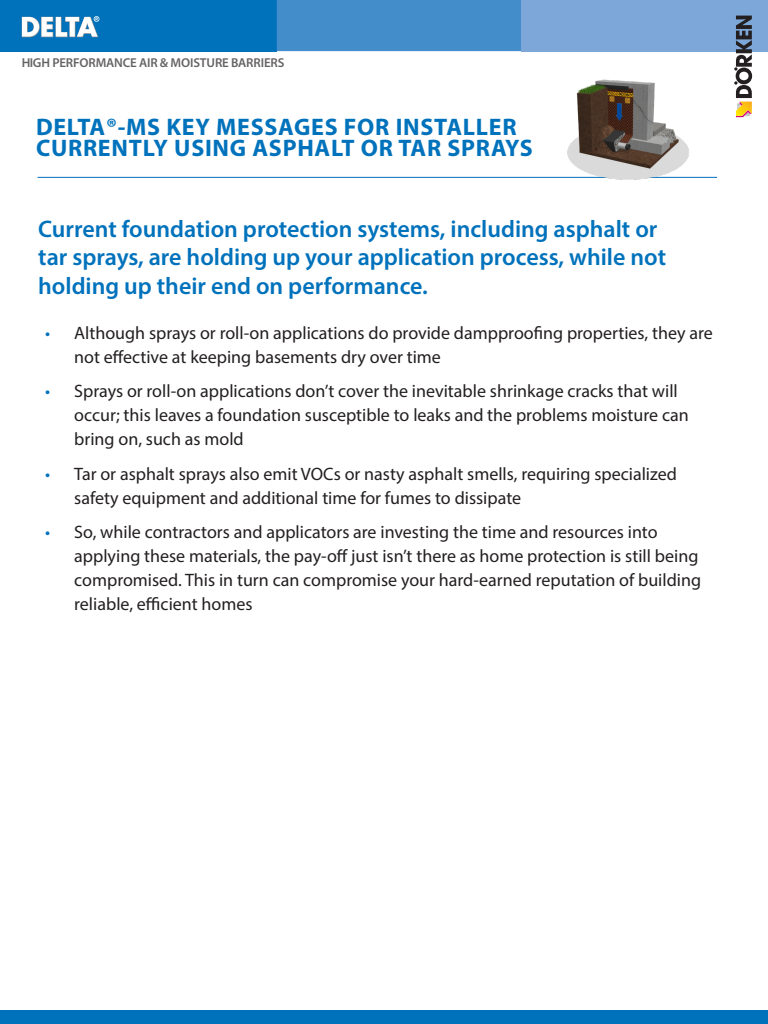
<style>
.page{position:relative;width:768px;height:1024px;background:#fff}
.page>*{position:absolute;margin:0;border:0;box-sizing:border-box;transform-origin:0 0}
.t1{font:600 24px/28.5px "Myriad Pro";color:#0072bc}
.t2{font:700 24px/21px "Myriad Pro";letter-spacing:.03em;color:#0072bc}
.t3{font:18px/24px "Myriad Pro";color:#231f20}
.t4{font:600 12.9px "Myriad Pro";letter-spacing:-.01em;color:#231f20}
.s1{color:#0072bc}
</style>
<div class="page">
<div style="left:0;top:0;width:277px;height:51px;background:#0072bc"></div>
<div style="left:277px;top:0;width:245px;height:51px;background:#448dcb"></div>
<div style="left:522px;top:0;width:246px;height:51px;background:#7ca7d8"></div>
<svg style="left:22px;top:16px;width:77px;height:21px"></svg>
<svg style="left:734px;top:16px;width:18px;height:101px"></svg>
<div style="left:0;top:1010px;width:768px;height:14px;background:#0072bc"></div>
<hr style="left:38px;top:177px;width:679px;height:1px;background:#0072bc">
<img style="left:559px;top:79px;width:135px;height:101px">
<p class="t4" style="left:21px;top:55px;width:265px">HIGH PERFORMANCE AIR &amp; MOISTURE BARRIERS</p>
<p class="t2" style="left:36px;top:116px;width:498px">DELTA®-MS KEY MESSAGES FOR INSTALLER<br>CURRENTLY USING ASPHALT OR TAR SPRAYS</p>
<p class="t1" style="left:38px;top:214px;width:629px">Current foundation protection systems, including asphalt or tar sprays, are holding up your application process, while not holding up their end on performance.</p>
<p class="t3" style="left:74px;top:320px;width:640px;text-indent:-29px"><span class="s1">•</span> Although sprays or roll-on applications do provide dampproofing properties, they are not effective at keeping basements dry over time</p>
<p class="t3" style="left:74px;top:379px;width:616px;text-indent:-29px"><span class="s1">•</span> Sprays or roll-on applications don’t cover the inevitable shrinkage cracks that will occur; this leaves a foundation susceptible to leaks and the problems moisture can bring on, such as mold</p>
<p class="t3" style="left:74px;top:461px;width:604px;text-indent:-29px"><span class="s1">•</span> Tar or asphalt sprays also emit VOCs or nasty asphalt smells, requiring specialized safety equipment and additional time for fumes to dissipate</p>
<p class="t3" style="left:74px;top:520px;width:628px;text-indent:-29px"><span class="s1">•</span> So, while contractors and applicators are investing the time and resources into applying these materials, the pay-off just isn’t there as home protection is still being compromised. This in turn can compromise your hard-earned reputation of building reliable, efficient homes</p>
</div>
